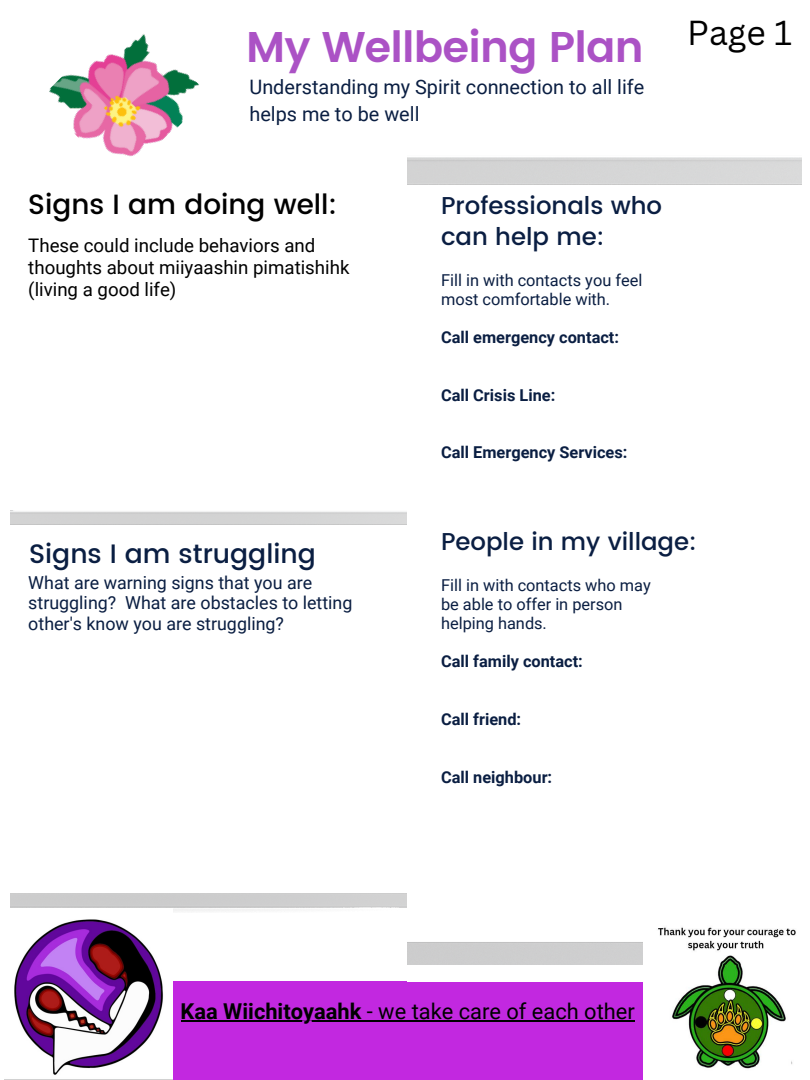
<style>
.page{position:relative;width:810px;height:1080px;background:#fff}
.page>*{position:absolute;margin:0;border:0;box-sizing:border-box;transform-origin:0 0}
.t1{font:600 43px "Poppins";letter-spacing:-.02em;color:#ab52c5}
.t2{font:33.75px "Canva Sans";color:#000}
.t3{font:500 27.81px "Poppins";color:#000}
.t4{font:500 26.62px "Poppins";color:#0a1e42}
.t5{font:500 24.38px/31.2px "Poppins";color:#0a1e42}
.t6{font:21.88px "Roboto";color:#000}
.t7{font:19.88px/27.5px "Roboto";color:#0a1e42}
.t8{font:18.69px/22px "Roboto";color:#000}
.t9{font:17.88px/20.7px "Roboto";color:#0a1e42}
.t10{font:16.38px/19.2px "Roboto";color:#0a1e42}
.t11{font:700 16.38px "Roboto";color:#0a1e42}
.s1{font-weight:700}
</style>
<div class="page">
<div style="left:9px;top:982px;width:792px;height:98px;background:#c228e0"></div>
<img style="left:49px;top:34px;width:150px;height:122px">
<img style="left:4px;top:919px;width:168px;height:161px">
<hr style="left:181px;top:1021px;width:180px;height:1px;background:#000">
<hr style="left:361px;top:1021px;width:274px;height:1px;background:#000">
<img style="left:644px;top:925px;width:157px;height:154px">
<p class="t1" style="left:246px;top:22px;width:399px">My Wellbeing Plan</p>
<p class="t7" style="left:249px;top:73px;width:396px">Understanding my Spirit connection to all life helps me to be well</p>
<p class="t3" style="left:28px;top:188px;width:310px">Signs I am doing well:</p>
<p class="t8" style="left:28px;top:234px;width:323px">These could include behaviors and thoughts about miiyaashin pimatishihk (living a good life)</p>
<p class="t5" style="left:441px;top:190px;width:223px">Professionals who can help me:</p>
<p class="t10" style="left:441px;top:270px;width:203px">Fill in with contacts you feel most comfortable with.</p>
<p class="t11" style="left:441px;top:328px;width:180px">Call emergency contact:</p>
<h4 class="t11" style="left:441px;top:386px;width:116px">Call Crisis Line:</h4>
<p class="t11" style="left:441px;top:443px;width:188px">Call Emergency Services:</p>
<p class="t2" style="left:687px;top:9px;width:106px">Page 1</p>
<p class="t4" style="left:29px;top:539px;width:288px">Signs I am struggling</p>
<p class="t9" style="left:28px;top:572px;width:326px">What are warning signs that you are struggling? What are obstacles to letting other's know you are struggling?</p>
<p class="t5" style="left:441px;top:526px;width:257px">People in my village:</p>
<h4 class="t10" style="left:441px;top:575px;width:211px">Fill in with contacts who may be able to offer in person helping hands.</h4>
<h6 class="t11" style="left:441px;top:652px;width:143px">Call family contact:</h6>
<p class="t11" style="left:441px;top:710px;width:82px">Call friend:</p>
<h3 class="t11" style="left:441px;top:768px;width:113px">Call neighbour:</h3>
<p class="t6" style="left:181px;top:999px;width:456px"><span class="s1">Kaa Wiichitoyaahk</span> - we take care of each other</p>
</div>
